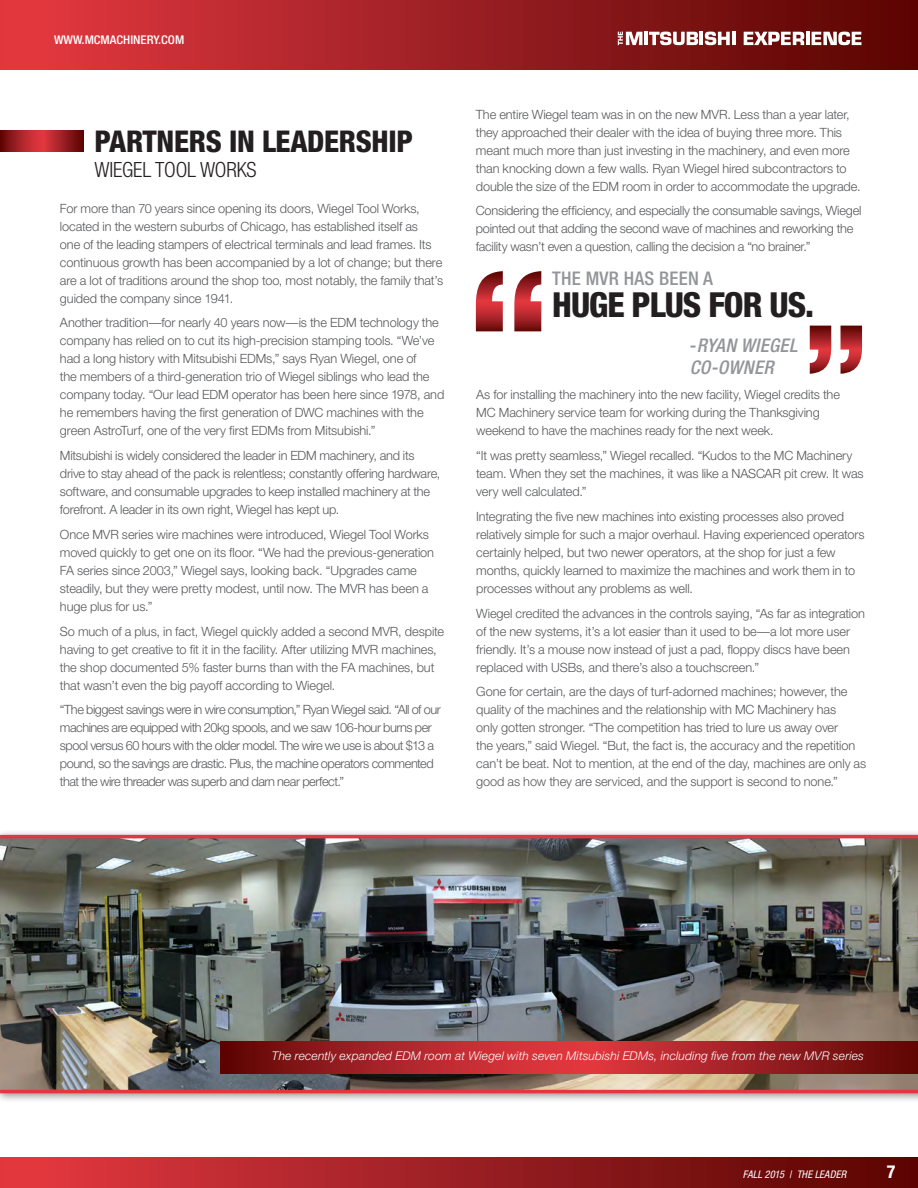
<style>
.page{position:relative;width:918px;height:1188px;background:#fff}
.page>*{position:absolute;margin:0;border:0;box-sizing:border-box;transform-origin:0 0}
.t1{font:800 condensed 34.5px "Helvetica Neue";letter-spacing:-.03em;color:#231f20}
.t2{font:800 condensed 30px "Helvetica Neue";letter-spacing:-.01em;color:#231f20}
.t3{font:300 condensed 21px "Helvetica Neue";letter-spacing:-.01em;color:#231f20}
.t4{font:italic 500 condensed 18.9px "Helvetica Neue";letter-spacing:.02em;color:#939598}
.t5{font:500 condensed 18.9px "Helvetica Neue";letter-spacing:.01em;color:#939598}
.t6{font:700 condensed 18px "Helvetica Neue";color:#fff}
.BODY_COPY{font:300 12.75px/18px "Helvetica Neue";letter-spacing:-.01em;color:#57585a}
.BODY_COPY-2{font:300 12.75px/18px "Helvetica Neue";letter-spacing:-.035em;color:#57585a}
.BODY_COPY-3{font:italic 300 12px "Helvetica Neue";letter-spacing:.015em;color:#fff}
.t7{font:500 condensed 12px "Helvetica Neue";color:#fff;scale:1.07 1}
.t8{font:italic condensed 10.5px "Helvetica Neue";letter-spacing:.01em;color:#fff}
.s1{font-style:normal}
</style>
<div class="page">
<svg style="left:0;top:130px;width:84px;height:22px;background:#a12024"></svg>
<svg style="left:476px;top:271px;width:65px;height:60px"></svg>
<svg style="left:810px;top:326px;width:52px;height:48px"></svg>
<div style="left:0;top:829px;width:918px;height:275px;background:#231f20;opacity:.5"></div>
<img style="left:0;top:835px;width:918px;height:258px">
<svg style="left:220px;top:1041px;width:698px;height:32px;background:#a32125"></svg>
<div style="left:0;top:1158px;width:918px;height:30px;background:linear-gradient(to right,#e33942,#570402)"></div>
<div style="left:0;top:0;width:918px;height:69px;background:linear-gradient(to right,#e33942,#570402)"></div>
<hr style="left:644px;top:32px;width:4px;height:13px;background:#fff">
<svg style="left:649px;top:32px;width:86px;height:13px"></svg>
<svg style="left:744px;top:32px;width:60px;height:13px"></svg>
<hr style="left:806px;top:32px;width:4px;height:13px;background:#fff">
<svg style="left:812px;top:32px;width:49px;height:13px"></svg>
<svg style="left:618px;top:32px;width:24px;height:13px"></svg>
<p class="t7" style="left:54px;top:32px;width:123px">WWW.MCMACHINERY.COM</p>
<p class="t2" style="left:94px;top:123px;width:320px">PARTNERS IN LEADERSHIP</p>
<p class="t3" style="left:94px;top:158px;width:164px">WIEGEL TOOL WORKS</p>
<p class="BODY_COPY" style="left:60px;top:199px;width:385px">For more than 70 years since opening its doors, Wiegel Tool Works, located in the western suburbs of Chicago, has established itself as<br>one of the leading stampers of electrical terminals and lead frames. Its continuous growth has been accompanied by a lot of change; but there are a lot of traditions around the shop too, most notably, the family that’s guided the company since 1941.</p>
<p class="BODY_COPY" style="left:60px;top:314px;width:386px">Another tradition—for nearly 40 years now—is the EDM technology the company has relied on to cut its high-precision stamping tools. “We’ve had a long history with Mitsubishi EDMs,” says Ryan Wiegel, one of<br>the members of a third-generation trio of Wiegel siblings who lead the company today. “Our lead EDM operator has been here since 1978, and he remembers having the first generation of DWC machines with the green AstroTurf, one of the very first EDMs from Mitsubishi.”</p>
<p class="BODY_COPY" style="left:60px;top:446px;width:382px">Mitsubishi is widely considered the leader in EDM machinery, and its drive to stay ahead of the pack is relentless; constantly offering hardware, software, and consumable upgrades to keep installed machinery at the forefront. A leader in its own right, Wiegel has kept up.</p>
<p class="BODY_COPY" style="left:60px;top:525px;width:376px">Once MVR series wire machines were introduced, Wiegel Tool Works moved quickly to get one on its floor. “We had the previous-generation FA series since 2003,” Wiegel says, looking back. “Upgrades came steadily, but they were pretty modest, until now. The MVR has been a huge plus for us.”</p>
<p class="BODY_COPY" style="left:60px;top:622px;width:386px">So much of a plus, in fact, Wiegel quickly added a second MVR, despite having to get creative to fit it in the facility. After utilizing MVR machines, the shop documented 5% faster burns than with the FA machines, but that wasn’t even the big payoff according to Wiegel.</p>
<p class="BODY_COPY-2" style="left:60px;top:701px;width:382px">“The biggest savings were in wire consumption,” Ryan Wiegel said. “All of our machines are equipped with 20kg spools, and we saw 106-hour burns per spool versus 60 hours with the older model. The wire we use is about $13 a pound, so the savings are drastic. Plus, the machine operators commented that the wire threader was superb and darn near perfect.”</p>
<p class="BODY_COPY" style="left:476px;top:105px;width:386px">The entire Wiegel team was in on the new MVR. Less than a year later, they approached their dealer with the idea of buying three more. This meant much more than just investing in the machinery, and even more than knocking down a few walls. Ryan Wiegel hired subcontractors to double the size of the EDM room in order to accommodate the upgrade.</p>
<p class="BODY_COPY" style="left:476px;top:201px;width:387px">Considering the efficiency, and especially the consumable savings, Wiegel pointed out that adding the second wave of machines and reworking the facility wasn’t even a question, calling the decision a “no brainer.”</p>
<p class="t5" style="left:552px;top:267px;width:162px">THE MVR HAS BEEN A</p>
<p class="t1" style="left:552px;top:283px;width:263px">HUGE PLUS FOR US.</p>
<p class="t4" style="left:690px;top:334px;width:109px"><span class="s1">-</span>RYAN WIEGEL</p>
<p class="t4" style="left:690px;top:356px;width:85px">CO-OWNER</p>
<p class="BODY_COPY" style="left:476px;top:385px;width:365px">As for installing the machinery into the new facility, Wiegel credits the<br>MC Machinery service team for working during the Thanksgiving weekend to have the machines ready for the next week.</p>
<p class="BODY_COPY" style="left:476px;top:446px;width:389px">“It was pretty seamless,” Wiegel recalled. “Kudos to the MC Machinery team. When they set the machines, it was like a NASCAR pit crew. It was very well calculated.”</p>
<p class="BODY_COPY" style="left:476px;top:507px;width:390px">Integrating the five new machines into existing processes also proved relatively simple for such a major overhaul. Having experienced operators certainly helped, but two newer operators, at the shop for just a few months, quickly learned to maximize the machines and work them in to processes without any problems as well.</p>
<p class="BODY_COPY" style="left:476px;top:604px;width:390px">Wiegel credited the advances in the controls saying, “As far as integration of the new systems, it’s a lot easier than it used to be—a lot more user friendly. It’s a mouse now instead of just a pad, floppy discs have been replaced with USBs, and there’s also a touchscreen.”</p>
<p class="BODY_COPY" style="left:476px;top:683px;width:392px">Gone for certain, are the days of turf-adorned machines; however, the quality of the machines and the relationship with MC Machinery has<br>only gotten stronger. “The competition has tried to lure us away over<br>the years,” said Wiegel. “But, the fact is, the accuracy and the repetition can’t be beat. Not to mention, at the end of the day, machines are only as good as how they are serviced, and the support is second to none.”</p>
<p class="BODY_COPY-3" style="left:272px;top:1049px;width:594px">The recently expanded EDM room at Wiegel with seven Mitsubishi EDMs, including five from the new MVR series</p>
<p class="t8" style="left:743px;top:1168px;width:105px">FALL 2015 | THE LEADER</p>
<h3 class="t6" style="left:887px;top:1160px;width:10px">7</h3>
</div>
